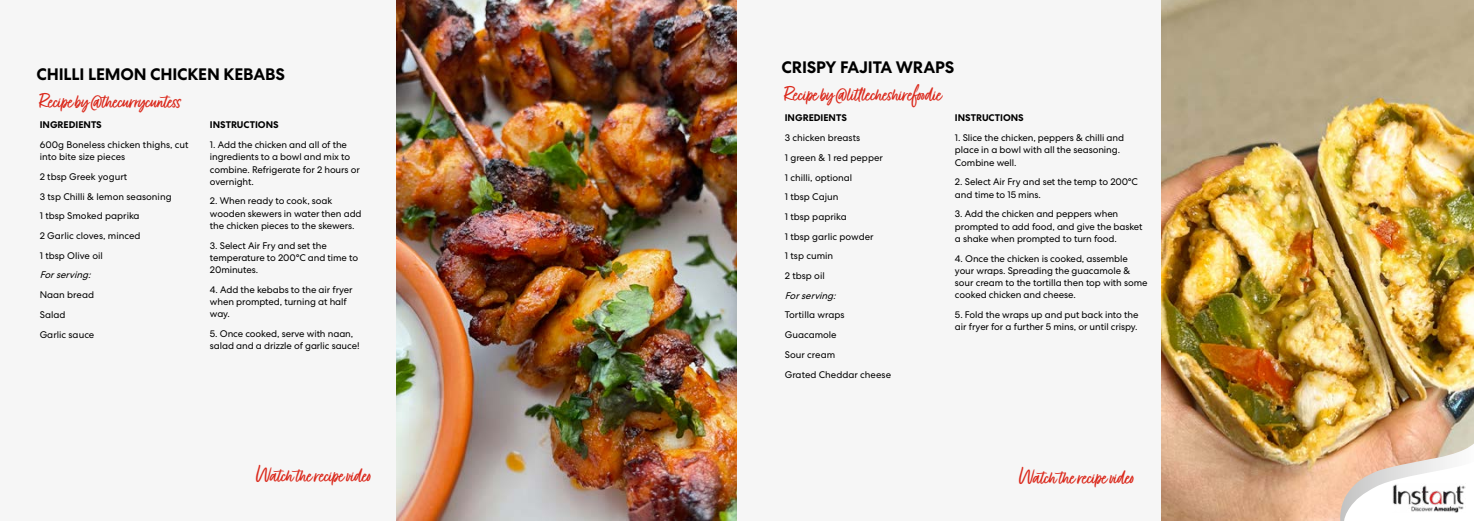
<style>
.page{position:relative;width:1474px;height:521px;background:#fff}
.page>*{position:absolute;margin:0;border:0;box-sizing:border-box;transform-origin:0 0}
.t1{font:23.62px "Fave Script Pro";letter-spacing:-.02em;color:#db291c}
.t2{font:700 16.62px "Centra No 2";letter-spacing:-.01em;color:#000}
.t3{font:9.62px/12.2px "Centra No 2";letter-spacing:-.01em;color:#000}
.t4{font:700 9.62px "Centra No 2";color:#000}
.t5{font:italic 9.62px "Centra No 2";color:#000}
</style>
<div class="page">
<div style="left:0;top:0;width:1473px;height:521px;background:#f6f6f6"></div>
<img style="left:396px;top:0;width:341px;height:521px">
<img style="left:1161px;top:0;width:312px;height:521px">
<svg style="left:1340px;top:441px;width:133px;height:80px"></svg>
<img style="left:1392px;top:484px;width:73px;height:29px">
<h2 class="t2" style="left:37px;top:64px;width:250px">CHILLI LEMON CHICKEN KEBABS</h2>
<h1 class="t1" style="left:39px;top:88px;width:144px">Recipe by @thecurrycuntess</h1>
<p class="t4" style="left:40px;top:119px;width:64px">INGREDIENTS</p>
<p class="t3" style="left:40px;top:138px;width:150px">600g Boneless chicken thighs, cut into bite size pieces</p>
<p class="t3" style="left:40px;top:167px;width:133px;line-height:19.7px">2 tbsp Greek yogurt<br>3 tsp Chilli &amp; lemon seasoning<br>1 tbsp Smoked paprika<br>2 Garlic cloves, minced<br>1 tbsp Olive oil</p>
<p class="t5" style="left:40px;top:269px;width:55px">Forserving:</p>
<p class="t3" style="left:40px;top:285px;width:56px;line-height:19.7px">Naan bread<br>Salad<br>Garlic sauce</p>
<p class="t4" style="left:210px;top:119px;width:70px">INSTRUCTIONS</p>
<p class="t3" style="left:210px;top:138px;width:151px">1. Add the chicken and all of the ingredients to a bowl and mix to combine. Refrigerate for 2 hours or overnight.</p>
<p class="t3" style="left:210px;top:195px;width:153px">2. When ready to cook, soak wooden skewers in water then add the chicken pieces to the skewers.</p>
<p class="t3" style="left:210px;top:239px;width:150px">3. Select Air Fry and set the temperature to 200°C and time to<br>20minutes.</p>
<p class="t3" style="left:210px;top:283px;width:144px">4. Add the kebabs to the air fryer when prompted, turning at half way.</p>
<p class="t3" style="left:210px;top:328px;width:151px">5. Once cooked, serve with naan, salad and a drizzle of garlic sauce!</p>
<h2 class="t2" style="left:781px;top:57px;width:174px">CRISPY FAJITA WRAPS</h2>
<h1 class="t1" style="left:783px;top:81px;width:159px">Recipe by @littlecheshirefoodie</h1>
<p class="t4" style="left:784px;top:112px;width:64px">INGREDIENTS</p>
<p class="t3" style="left:784px;top:128px;width:100px;line-height:19.7px">3 chicken breasts<br>1 green &amp; 1 red pepper<br>1 chilli, optional<br>1 tbsp Cajun<br>1 tbsp paprika<br>1 tbsp garlic powder<br>1 tsp cumin<br>2 tbsp oil</p>
<p class="t5" style="left:784px;top:290px;width:55px">Forserving:</p>
<p class="t3" style="left:784px;top:305px;width:108px;line-height:19.7px">Tortilla wraps<br>Guacamole<br>Sour cream<br>Grated Cheddar cheese</p>
<p class="t4" style="left:955px;top:112px;width:70px">INSTRUCTIONS</p>
<p class="t3" style="left:955px;top:132px;width:171px">1. Slice the chicken, peppers &amp; chilli and place in a bowl with all the seasoning.<br>Combine well.</p>
<p class="t3" style="left:955px;top:176px;width:184px">2. Select Air Fry and set the temp to 200°C and time to 15 mins.</p>
<p class="t3" style="left:955px;top:208px;width:189px">3. Add the chicken and peppers when prompted to add food, and give the basket a shake when prompted to turn food.</p>
<p class="t3" style="left:955px;top:252px;width:194px">4. Once the chicken is cooked, assemble your wraps. Spreading the guacamole &amp; sour cream to the tortilla then top with some cooked chicken and cheese.</p>
<p class="t3" style="left:955px;top:308px;width:185px">5. Fold the wraps up and put back into the air fryer for a further 5 mins, or until crispy.</p>
<h1 class="t1" style="left:257px;top:462px;width:116px">Watch the recipe video</h1>
<h1 class="t1" style="left:1019px;top:464px;width:116px">Watch the recipe video</h1>
</div>
